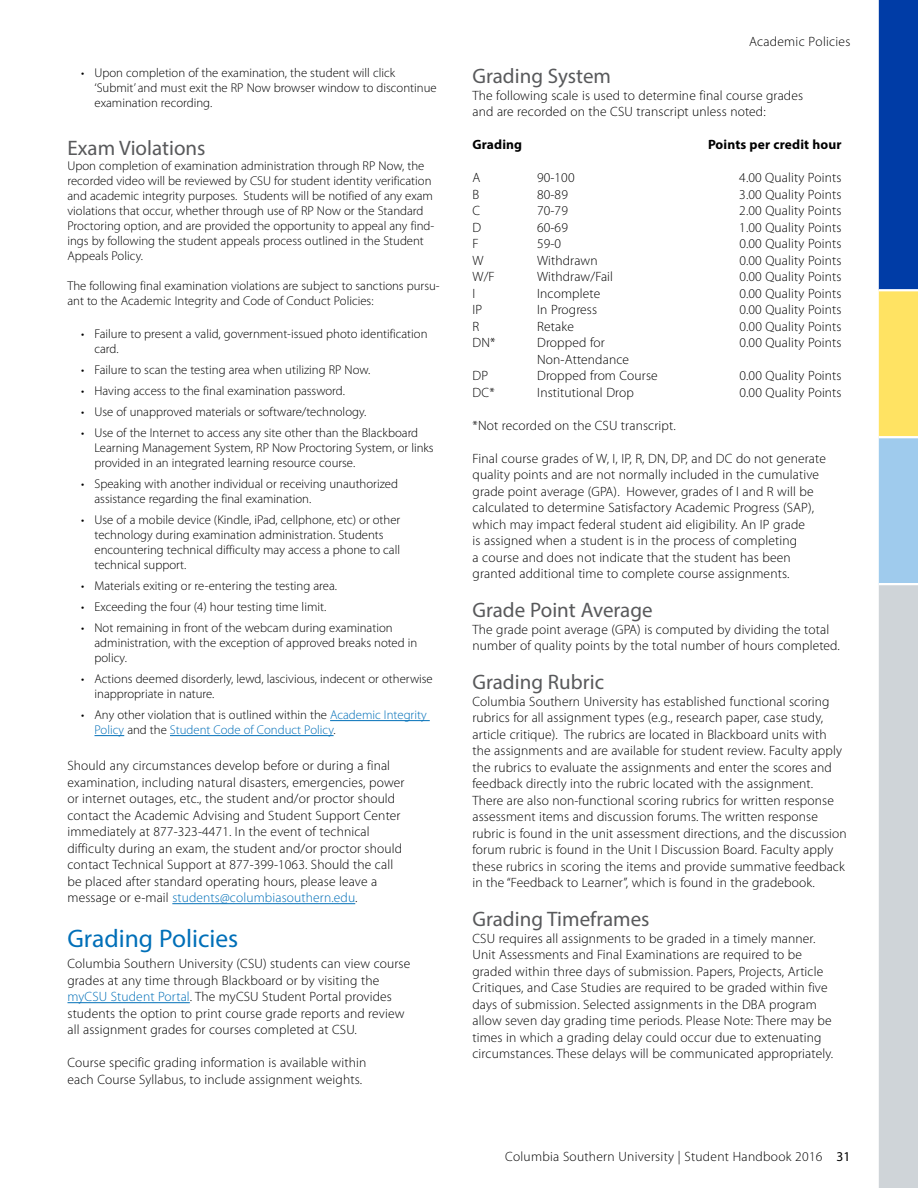
<style>
.page{position:relative;width:918px;height:1188px;background:#fff}
.page>*{position:absolute;margin:0;border:0;box-sizing:border-box;transform-origin:0 0}
.t1{font:25.5px "Myriad Pro";color:#006fb8}
.t2{font:21px "Myriad Pro";color:#58595b}
.t3{font:300 13.5px/16.5px "Myriad Pro";letter-spacing:.01em;color:#000}
.t4{font:700 13.5px "Myriad Pro";letter-spacing:.01em;color:#000}
.t5{font:300 12.75px/15px "Myriad Pro";color:#000}
.t6{font:300 12.75px/15px "Myriad Pro";color:#006fb8}
.s1{color:#000}
.s2{color:#006fb8}
.s3{font-weight:400}
</style>
<div class="page">
<div style="left:878px;top:0;width:40px;height:290px;background:#003ca6"></div>
<div style="left:878px;top:437px;width:40px;height:147px;background:#9fcbed"></div>
<div style="left:878px;top:584px;width:40px;height:604px;background:#cfd4d8"></div>
<div style="left:878px;top:290px;width:40px;height:147px;background:#ffe363"></div>
<hr style="left:876px;top:0;width:3px;height:1188px;background:#fff">
<hr style="left:879px;top:289px;width:39px;height:2px;background:#fff">
<hr style="left:879px;top:436px;width:39px;height:2px;background:#fff">
<hr style="left:879px;top:583px;width:39px;height:2px;background:#fff">
<hr style="left:330px;top:720px;width:100px;height:1px;background:#006fb8">
<hr style="left:94px;top:735px;width:30px;height:1px;background:#006fb8">
<hr style="left:170px;top:735px;width:164px;height:1px;background:#006fb8">
<hr style="left:172px;top:903px;width:183px;height:1px;background:#006fb8">
<hr style="left:68px;top:1002px;width:122px;height:1px;background:#006fb8">
<p class="t5" style="left:95px;top:66px;width:344px;text-indent:-14px">• Upon completion of the examination, the student will click ‘Submit’ and must exit the RP Now browser window to discontinue examination recording.</p>
<h2 class="t2" style="left:68px;top:135px;width:140px">Exam Violations</h2>
<p class="t5" style="left:68px;top:159px;width:368px">Upon completion of examination administration through RP Now, the recorded video will be reviewed by CSU for student identity verification and academic integrity purposes. Students will be notified of any exam violations that occur, whether through use of RP Now or the Standard Proctoring option, and are provided the opportunity to appeal any find&shy;ings by following the student appeals process outlined in the Student Appeals Policy.</p>
<p class="t5" style="left:68px;top:278px;width:374px">The following final examination violations are subject to sanctions pursu&shy;ant to the Academic Integrity and Code of Conduct Policies:</p>
<p class="t5" style="left:95px;top:327px;width:335px;text-indent:-14px">• Failure to present a valid, government-issued photo identification card.</p>
<p class="t5" style="left:81px;top:363px;width:291px">• Failure to scan the testing area when utilizing RP Now.</p>
<p class="t5" style="left:81px;top:384px;width:265px">• Having access to the final examination password.</p>
<p class="t5" style="left:81px;top:405px;width:287px">• Use of unapproved materials or software/technology.</p>
<p class="t5" style="left:95px;top:426px;width:341px;text-indent:-14px">• Use of the Internet to access any site other than the Blackboard<br>Learning Management System, RP Now Proctoring System, or links provided in an integrated learning resource course.</p>
<p class="t5" style="left:95px;top:477px;width:305px;text-indent:-14px">• Speaking with another individual or receiving unauthorized assistance regarding the final examination.</p>
<p class="t5" style="left:95px;top:513px;width:307px;text-indent:-14px">• Use of a mobile device (Kindle, iPad, cellphone, etc) or other technology during examination administration. Students encountering technical difficulty may access a phone to call technical support.</p>
<p class="t5" style="left:81px;top:579px;width:258px">• Materials exiting or re-entering the testing area.</p>
<p class="t5" style="left:81px;top:600px;width:247px">• Exceeding the four (4) hour testing time limit.</p>
<p class="t5" style="left:95px;top:621px;width:324px;text-indent:-14px">• Not remaining in front of the webcam during examination administration, with the exception of approved breaks noted in policy.</p>
<p class="t5" style="left:95px;top:672px;width:340px;text-indent:-14px">• Actions deemed disorderly, lewd, lascivious, indecent or otherwise inappropriate in nature.</p>
<p class="t6" style="left:95px;top:708px;width:334px;text-indent:-14px"><span class="s1">• Any other violation that is outlined within the</span> Academic Integrity<br>Policy <span class="s1">and the</span> Student Code of Conduct Policy<span class="s1">.</span></p>
<p class="t3" style="left:68px;top:758px;width:338px">Should any circumstances develop before or during a final examination, including natural disasters, emergencies, power or internet outages, etc., the student and/or proctor should contact the Academic Advising and Student Support Center immediately at 877-323-4471. In the event of technical difficulty during an exam, the student and/or proctor should contact Technical Support at 877-399-1063. Should the call be placed after standard operating hours, please leave a message or e-mail <span class="s2">students@columbiasouthern.edu</span>.</p>
<h1 class="t1" style="left:68px;top:923px;width:172px">Grading Policies</h1>
<p class="t3" style="left:68px;top:956px;width:344px">Columbia Southern University (CSU) students can view course grades at any time through Blackboard or by visiting the <span class="s2">myCSU Student Portal</span>. The myCSU Student Portal provides students the option to print course grade reports and review all assignment grades for courses completed at CSU.</p>
<p class="t3" style="left:68px;top:1055px;width:300px">Course specific grading information is available within each Course Syllabus, to include assignment weights.</p>
<p class="t3" style="left:749px;top:33px;width:103px">Academic Policies</p>
<h2 class="t2" style="left:472px;top:63px;width:140px">Grading System</h2>
<p class="t3" style="left:472px;top:87px;width:332px">The following scale is used to determine final course grades and are recorded on the CSU transcript unless noted:</p>
<p class="t4" style="left:472px;top:136px;width:51px">Grading</p>
<p class="t4" style="left:708px;top:136px;width:135px">Points per credit hour</p>
<p class="t3" style="left:472px;top:170px;width:9px">A</p>
<p class="t3" style="left:537px;top:170px;width:39px">90-100</p>
<p class="t3" style="left:739px;top:170px;width:104px">4.00 Quality Points</p>
<p class="t3" style="left:473px;top:186px;width:8px">B</p>
<p class="t3" style="left:537px;top:186px;width:32px">80-89</p>
<p class="t3" style="left:739px;top:186px;width:104px">3.00 Quality Points</p>
<p class="t3" style="left:473px;top:203px;width:9px">C</p>
<p class="t3" style="left:537px;top:203px;width:32px">70-79</p>
<p class="t3" style="left:739px;top:203px;width:104px">2.00 Quality Points</p>
<p class="t3" style="left:473px;top:219px;width:10px">D</p>
<p class="t3" style="left:537px;top:219px;width:32px">60-69</p>
<p class="t3" style="left:739px;top:219px;width:104px">1.00 Quality Points</p>
<p class="t3" style="left:473px;top:236px;width:8px">F</p>
<p class="t3" style="left:537px;top:236px;width:26px">59-0</p>
<p class="t3" style="left:739px;top:236px;width:104px">0.00 Quality Points</p>
<p class="t3" style="left:473px;top:252px;width:13px">W</p>
<p class="t3" style="left:537px;top:252px;width:62px">Withdrawn</p>
<p class="t3" style="left:739px;top:252px;width:104px">0.00 Quality Points</p>
<p class="t3" style="left:473px;top:269px;width:24px">W/F</p>
<p class="t3" style="left:537px;top:269px;width:78px">Withdraw/Fail</p>
<p class="t3" style="left:739px;top:269px;width:104px">0.00 Quality Points</p>
<p class="t3" style="left:473px;top:285px;width:4px">I</p>
<p class="t3" style="left:537px;top:285px;width:65px">Incomplete</p>
<p class="t3" style="left:739px;top:285px;width:104px">0.00 Quality Points</p>
<p class="t3" style="left:473px;top:302px;width:11px">IP</p>
<p class="t3" style="left:537px;top:302px;width:62px">In Progress</p>
<p class="t3" style="left:739px;top:302px;width:104px">0.00 Quality Points</p>
<p class="t3" style="left:473px;top:318px;width:8px">R</p>
<p class="t3" style="left:537px;top:318px;width:38px">Retake</p>
<p class="t3" style="left:739px;top:318px;width:104px">0.00 Quality Points</p>
<p class="t3" style="left:473px;top:335px;width:24px">DN*</p>
<p class="t3" style="left:537px;top:335px;width:69px">Dropped for</p>
<p class="t3" style="left:739px;top:335px;width:104px">0.00 Quality Points</p>
<p class="t3" style="left:537px;top:351px;width:93px">Non-Attendance</p>
<p class="t3" style="left:473px;top:368px;width:17px">DP</p>
<p class="t3" style="left:537px;top:368px;width:122px">Dropped from Course</p>
<p class="t3" style="left:739px;top:368px;width:104px">0.00 Quality Points</p>
<p class="t3" style="left:473px;top:384px;width:23px">DC*</p>
<p class="t3" style="left:537px;top:384px;width:98px">Institutional Drop</p>
<p class="t3" style="left:739px;top:384px;width:104px">0.00 Quality Points</p>
<p class="t3" style="left:473px;top:417px;width:205px">*Not recorded on the CSU transcript.</p>
<p class="t3" style="left:473px;top:450px;width:355px">Final course grades of W, I, IP, R, DN, DP, and DC do not generate quality points and are not normally included in the cumulative grade point average (GPA). However, grades of I and R will be calculated to determine Satisfactory Academic Progress (SAP), which may impact federal student aid eligibility. An IP grade<br>is assigned when a student is in the process of completing<br>a course and does not indicate that the student has been granted additional time to complete course assignments.</p>
<h2 class="t2" style="left:472px;top:597px;width:182px">Grade Point Average</h2>
<p class="t3" style="left:472px;top:621px;width:369px">The grade point average (GPA) is computed by dividing the total number of quality points by the total number of hours completed.</p>
<h2 class="t2" style="left:472px;top:669px;width:133px">Grading Rubric</h2>
<p class="t3" style="left:472px;top:693px;width:376px">Columbia Southern University has established functional scoring rubrics for all assignment types (e.g., research paper, case study, article critique). The rubrics are located in Blackboard units with the assignments and are available for student review. Faculty apply the rubrics to evaluate the assignments and enter the scores and feedback directly into the rubric located with the assignment.<br>There are also non-functional scoring rubrics for written response assessment items and discussion forums. The written response rubric is found in the unit assessment directions, and the discussion forum rubric is found in the Unit I Discussion Board. Faculty apply these rubrics in scoring the items and provide summative feedback in the “Feedback to Learner”, which is found in the gradebook.</p>
<h2 class="t2" style="left:472px;top:906px;width:179px">Grading Timeframes</h2>
<p class="t3" style="left:472px;top:930px;width:362px">CSU requires all assignments to be graded in a timely manner.<br>Unit Assessments and Final Examinations are required to be graded within three days of submission. Papers, Projects, Article Critiques, and Case Studies are required to be graded within five days of submission. Selected assignments in the DBA program allow seven day grading time periods. Please Note: There may be times in which a grading delay could occur due to extenuating circumstances. These delays will be communicated appropriately.</p>
<p class="t3" style="left:505px;top:1148px;width:347px">Columbia Southern University | Student Handbook 2016 <span class="s3">31</span></p>
</div>
